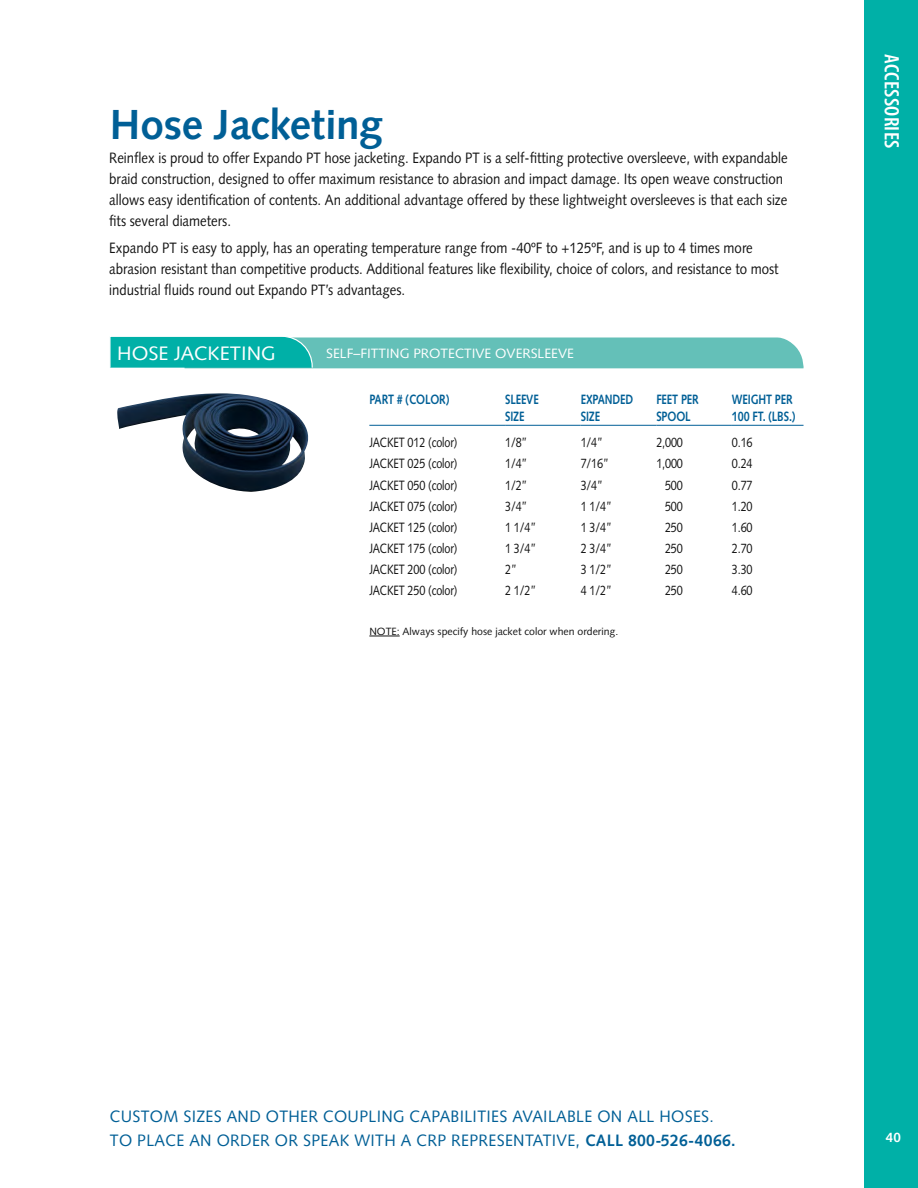
<style>
.page{position:relative;width:918px;height:1188px;background:#fff}
.page>*{position:absolute;margin:0;border:0;box-sizing:border-box;transform-origin:0 0}
.t1{font:700 42px "Syntax LT Std";letter-spacing:-.015em;color:#005f96}
.t2{font:600 condensed 21px "Myriad Pro";letter-spacing:.01em;color:#fff}
.t3{font:700 19.5px "Syntax LT Std";color:#fff}
.t4{font:19.5px "Syntax LT Std";color:#fff}
.t5{font:16.5px/24px "Syntax LT Std";letter-spacing:.02em;color:#005f96;scale:.96 1}
.t6{font:15px/21px "Syntax LT Std";color:#121212;scale:.88 1}
.t7{font:13.5px "Syntax LT Std";letter-spacing:-.01em;color:#121212;scale:.8 1}
.t8{font:700 13.5px/16.5px "Syntax LT Std";letter-spacing:-.01em;color:#005f96;scale:.8 1}
.t9{font:13.5px "Syntax LT Std";color:#fff}
.t10{font:700 13.5px "Syntax LT Std";color:#fff}
.t11{font:10.5px "Syntax LT Std";color:#121212}
.s1{font-weight:700}
</style>
<div class="page">
<div style="left:864px;top:0;width:54px;height:1188px;background:#00b0a7"></div>
<svg style="left:110px;top:336px;width:694px;height:33px;background:#55c0b8"></svg>
<img style="left:117px;top:393px;width:192px;height:99px">
<hr style="left:369px;top:425px;width:136px;height:1px;background:#005f96">
<hr style="left:505px;top:425px;width:76px;height:1px;background:#005f96">
<hr style="left:581px;top:425px;width:75px;height:1px;background:#005f96">
<hr style="left:656px;top:425px;width:76px;height:1px;background:#005f96">
<hr style="left:732px;top:425px;width:72px;height:1px;background:#005f96">
<hr style="left:369px;top:636px;width:31px;height:1px;background:#121212">
<h1 class="t1" style="left:110px;top:101px;width:274px">Hose Jacketing</h1>
<p class="t6" style="left:109px;top:147px;width:772px">Reinflex is proud to offer Expando PT hose jacketing. Expando PT is a self-fitting protective oversleeve, with expandable braid construction, designed to offer maximum resistance to abrasion and impact damage. Its open weave construction allows easy identification of contents. An additional advantage offered by these lightweight oversleeves is that each size fits several diameters.</p>
<p class="t6" style="left:109px;top:238px;width:762px">Expando PT is easy to apply, has an operating temperature range from -40ºF to +125ºF, and is up to 4 times more abrasion resistant than competitive products. Additional features like flexibility, choice of colors, and resistance to most industrial fluids round out Expando PT’s advantages.</p>
<h3 class="t3" style="left:117px;top:341px;width:214px">BALL V LVE REPAIR KIT</h3>
<h3 class="t4" style="left:117px;top:342px;width:160px">HOSE JACKETING</h3>
<p class="t9" style="left:326px;top:345px;width:249px">SELF–FITTING PROTECTIVE OVERSLEEVE</p>
<p class="t8" style="left:369px;top:392px;width:101px">PART # (COLOR)</p>
<p class="t8" style="left:505px;top:392px;width:44px">SLEEVE<br>SIZE</p>
<p class="t8" style="left:581px;top:392px;width:67px">EXPANDED<br>SIZE</p>
<p class="t8" style="left:656px;top:392px;width:55px">FEET PER<br>SPOOL</p>
<p class="t8" style="left:732px;top:392px;width:81px">WEIGHT PER<br>100 FT. (LBS.)</p>
<p class="t7" style="left:369px;top:435px;width:112px">JACKET 012 (color)</p>
<p class="t7" style="left:505px;top:435px;width:30px">1/8”</p>
<p class="t7" style="left:581px;top:435px;width:30px">1/4”</p>
<p class="t7" style="left:656px;top:435px;width:35px">2,000</p>
<p class="t7" style="left:732px;top:435px;width:27px">0.16</p>
<p class="t7" style="left:369px;top:456px;width:112px">JACKET 025 (color)</p>
<p class="t7" style="left:505px;top:456px;width:30px">1/4”</p>
<p class="t7" style="left:581px;top:456px;width:37px">7/16”</p>
<p class="t7" style="left:656px;top:456px;width:35px">1,000</p>
<p class="t7" style="left:732px;top:456px;width:27px">0.24</p>
<p class="t7" style="left:369px;top:477px;width:112px">JACKET 050 (color)</p>
<p class="t7" style="left:505px;top:477px;width:30px">1/2”</p>
<p class="t7" style="left:581px;top:477px;width:30px">3/4”</p>
<p class="t7" style="left:665px;top:477px;width:24px">500</p>
<p class="t7" style="left:732px;top:477px;width:27px">0.77</p>
<p class="t7" style="left:369px;top:498px;width:112px">JACKET 075 (color)</p>
<p class="t7" style="left:505px;top:498px;width:30px">3/4”</p>
<p class="t7" style="left:581px;top:498px;width:41px">1 1/4”</p>
<p class="t7" style="left:665px;top:498px;width:24px">500</p>
<p class="t7" style="left:732px;top:498px;width:27px">1.20</p>
<p class="t7" style="left:369px;top:519px;width:112px">JACKET 125 (color)</p>
<p class="t7" style="left:505px;top:519px;width:41px">1 1/4”</p>
<p class="t7" style="left:581px;top:519px;width:41px">1 3/4”</p>
<p class="t7" style="left:665px;top:519px;width:24px">250</p>
<p class="t7" style="left:732px;top:519px;width:27px">1.60</p>
<p class="t7" style="left:369px;top:540px;width:112px">JACKET 175 (color)</p>
<p class="t7" style="left:505px;top:540px;width:41px">1 3/4”</p>
<p class="t7" style="left:581px;top:540px;width:41px">2 3/4”</p>
<p class="t7" style="left:665px;top:540px;width:24px">250</p>
<p class="t7" style="left:732px;top:540px;width:27px">2.70</p>
<p class="t7" style="left:369px;top:561px;width:112px">JACKET 200 (color)</p>
<p class="t7" style="left:505px;top:561px;width:16px">2”</p>
<p class="t7" style="left:581px;top:561px;width:41px">3 1/2”</p>
<p class="t7" style="left:665px;top:561px;width:24px">250</p>
<p class="t7" style="left:732px;top:561px;width:27px">3.30</p>
<p class="t7" style="left:369px;top:582px;width:112px">JACKET 250 (color)</p>
<p class="t7" style="left:505px;top:582px;width:41px">2 1/2”</p>
<p class="t7" style="left:581px;top:582px;width:41px">4 1/2”</p>
<p class="t7" style="left:665px;top:582px;width:24px">250</p>
<p class="t7" style="left:732px;top:582px;width:27px">4.60</p>
<p class="t11" style="left:369px;top:625px;width:251px">NOTE: Always specify hose jacket color when ordering.</p>
<h2 class="t2" style="left:905px;top:54px;width:96px;rotate:90deg">ACCESSORIES</h2>
<p class="t5" style="left:110px;top:1104px;width:653px">CUSTOM SIZES AND OTHER COUPLING CAPABILITIES AVAILABLE ON ALL HOSES.<br>TO PLACE AN ORDER OR SPEAK WITH A CRP REPRESENTATIVE, <span class="s1">CALL 800-526-4066.</span></p>
<p class="t10" style="left:886px;top:1130px;width:17px">40</p>
</div>
